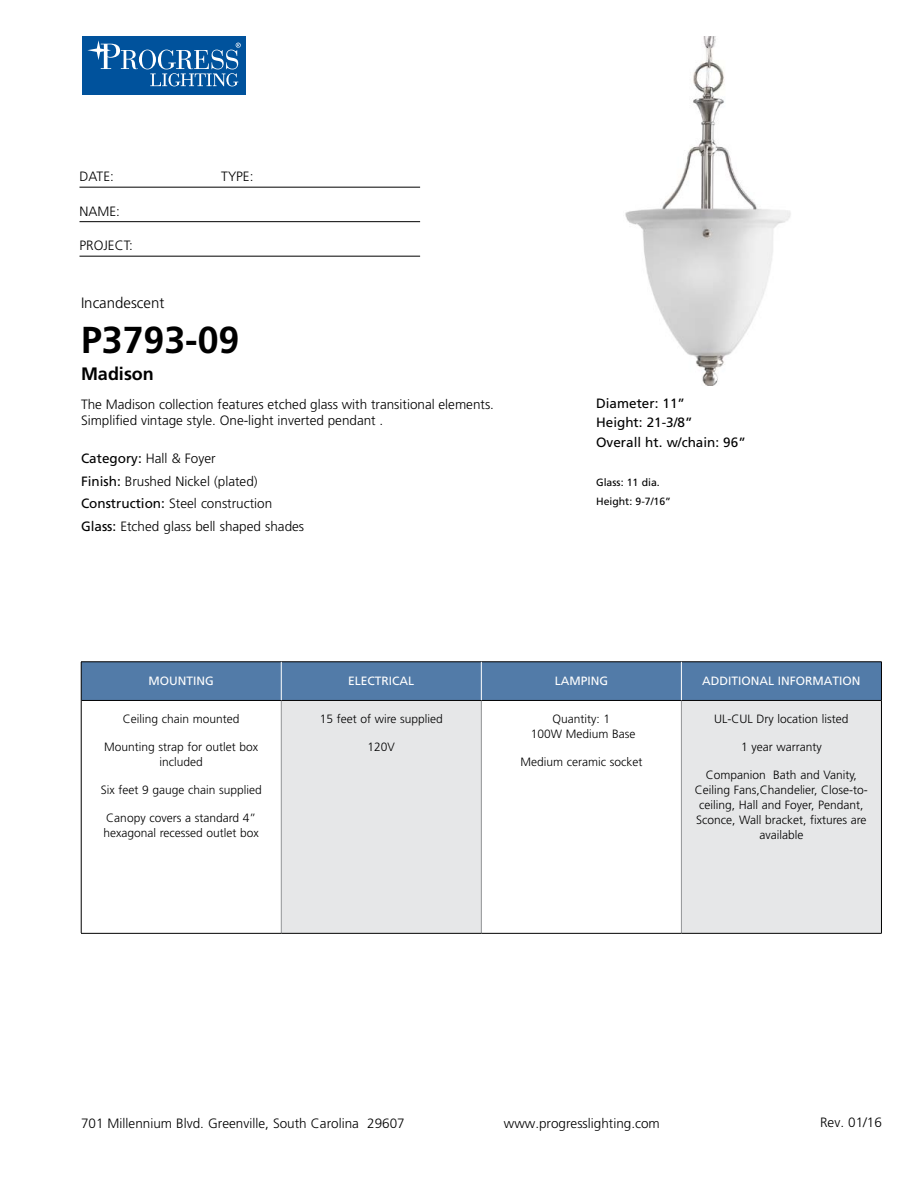
<style>
.page{position:relative;width:918px;height:1188px;background:#fff}
.page>*{position:absolute;margin:0;border:0;box-sizing:border-box;transform-origin:0 0}
.t1{font:700 37.5px "Frutiger";color:#000}
.t2{font:700 18px "Frutiger";color:#000}
.t3{font:300 15px "Frutiger";color:#000}
.t4{font:300 13.5px/22.5px "Frutiger";color:#000}
.t5{font:13.5px/19.5px "Frutiger";color:#000}
.t6{font:300 12px/15px "Frutiger";color:#000;text-align:center}
.t7{font:12px "Frutiger";color:#fff}
.t8{font:10.5px/19.5px "Frutiger";color:#000}
.s1{font-weight:400}
</style>
<div class="page">
<div style="left:82px;top:36px;width:164px;height:59px;background:#00529c"></div>
<svg style="left:139px;top:50px;width:17px;height:19px"></svg>
<div style="left:142px;top:50px;width:11px;height:19px;background:#00529c;border-radius:50%"></div>
<svg style="left:87px;top:40px;width:51px;height:29px"></svg>
<svg style="left:150px;top:43px;width:91px;height:43px"></svg>
<hr style="left:80px;top:187px;width:340px;height:1px;background:#000">
<hr style="left:80px;top:221px;width:340px;height:1px;background:#000">
<hr style="left:80px;top:256px;width:340px;height:1px;background:#000">
<div style="left:82px;top:663px;width:799px;height:37px;background:#527ba8"></div>
<div style="left:281px;top:700px;width:200px;height:233px;background:#e6e7e8"></div>
<div style="left:681px;top:700px;width:200px;height:233px;background:#e6e7e8"></div>
<hr style="left:281px;top:701px;width:1px;height:232px;background:#939598">
<hr style="left:481px;top:701px;width:1px;height:232px;background:#939598">
<hr style="left:681px;top:701px;width:1px;height:232px;background:#939598">
<hr style="left:81px;top:700px;width:200px;height:1px;background:#000">
<hr style="left:281px;top:700px;width:200px;height:1px;background:#000">
<hr style="left:481px;top:700px;width:200px;height:1px;background:#000">
<hr style="left:681px;top:700px;width:200px;height:1px;background:#000">
<hr style="left:81px;top:933px;width:200px;height:1px;background:#000">
<hr style="left:281px;top:933px;width:200px;height:1px;background:#000">
<hr style="left:481px;top:933px;width:200px;height:1px;background:#000">
<hr style="left:681px;top:933px;width:201px;height:1px;background:#000">
<hr style="left:81px;top:662px;width:200px;height:1px;background:#000">
<hr style="left:81px;top:662px;width:1px;height:38px;background:#000">
<hr style="left:281px;top:662px;width:200px;height:1px;background:#000">
<hr style="left:481px;top:662px;width:200px;height:1px;background:#000">
<hr style="left:681px;top:662px;width:201px;height:1px;background:#000">
<hr style="left:881px;top:662px;width:1px;height:38px;background:#000">
<hr style="left:81px;top:700px;width:1px;height:233px;background:#000">
<hr style="left:881px;top:700px;width:1px;height:233px;background:#000">
<hr style="left:281px;top:662px;width:1px;height:38px;background:#fff">
<hr style="left:681px;top:662px;width:1px;height:38px;background:#fff">
<hr style="left:481px;top:662px;width:1px;height:38px;background:#fff">
<img style="left:625px;top:36px;width:166px;height:349px">
<p class="t4" style="left:80px;top:165px;width:36px">DATE:</p>
<p class="t4" style="left:221px;top:165px;width:34px">TYPE:</p>
<p class="t4" style="left:80px;top:200px;width:42px">NAME:</p>
<p class="t4" style="left:80px;top:234px;width:55px">PROJECT:</p>
<p class="t3" style="left:81px;top:295px;width:85px">Incandescent</p>
<h1 class="t1" style="left:81px;top:318px;width:160px">P3793-09</h1>
<h2 class="t2" style="left:81px;top:364px;width:74px">Madison</h2>
<p class="t4" style="left:81px;top:396px;width:415px;line-height:16.2px">The Madison collection features etched glass with transitional elements.<br>Simplified vintage style. One-light inverted pendant .</p>
<p class="t4" style="left:81px;top:448px;width:225px"><span class="s1">Category:</span> Hall &amp; Foyer<br><span class="s1">Finish:</span> Brushed Nickel (plated)<br><span class="s1">Construction:</span> Steel construction<br><span class="s1">Glass:</span> Etched glass bell shaped shades</p>
<p class="t5" style="left:596px;top:393px;width:151px">Diameter: 11”<br>Height: 21-3/8”<br>Overall ht. w/chain: 96”</p>
<p class="t8" style="left:596px;top:472px;width:76px">Glass: 11 dia.<br>Height: 9-7/16”</p>
<p class="t7" style="left:149px;top:673px;width:67px">MOUNTING</p>
<p class="t7" style="left:348px;top:673px;width:68px">ELECTRICAL</p>
<p class="t7" style="left:555px;top:673px;width:55px">LAMPING</p>
<p class="t7" style="left:702px;top:673px;width:160px">ADDITIONAL INFORMATION</p>
<p class="t6" style="left:123px;top:712px;width:118px">Ceiling chain mounted</p>
<p class="t6" style="left:104px;top:739px;width:156px">Mounting strap for outlet box included</p>
<p class="t6" style="left:101px;top:782px;width:163px">Six feet 9 gauge chain supplied</p>
<p class="t6" style="left:103px;top:810px;width:157px;text-align:left">Canopy covers a standard 4” hexagonal recessed outlet box</p>
<p class="t6" style="left:320px;top:712px;width:125px">15 feet of wire supplied</p>
<p class="t6" style="left:368px;top:739px;width:29px">120V</p>
<p class="t6" style="left:714px;top:712px;width:136px">UL-CUL Dry location listed</p>
<p class="t6" style="left:741px;top:739px;width:82px">1 year warranty</p>
<p class="t6" style="left:695px;top:767px;width:174px">Companion Bath and Vanity,<br>Ceiling Fans,Chandelier, Close-to&shy;ceiling, Hall and Foyer, Pendant,<br>Sconce, Wall bracket, fixtures are available</p>
<p class="t6" style="left:531px;top:712px;width:106px">Quantity: 1<br>100W Medium Base</p>
<p class="t6" style="left:520px;top:754px;width:123px">Medium ceramic socket</p>
<p class="t4" style="left:81px;top:1112px;width:325px">701 Millennium Blvd. Greenville, South Carolina 29607</p>
<p class="t4" style="left:504px;top:1112px;width:158px">www.progresslighting.com</p>
<p class="t4" style="left:820px;top:1111px;width:63px">Rev. 01/16</p>
</div>
